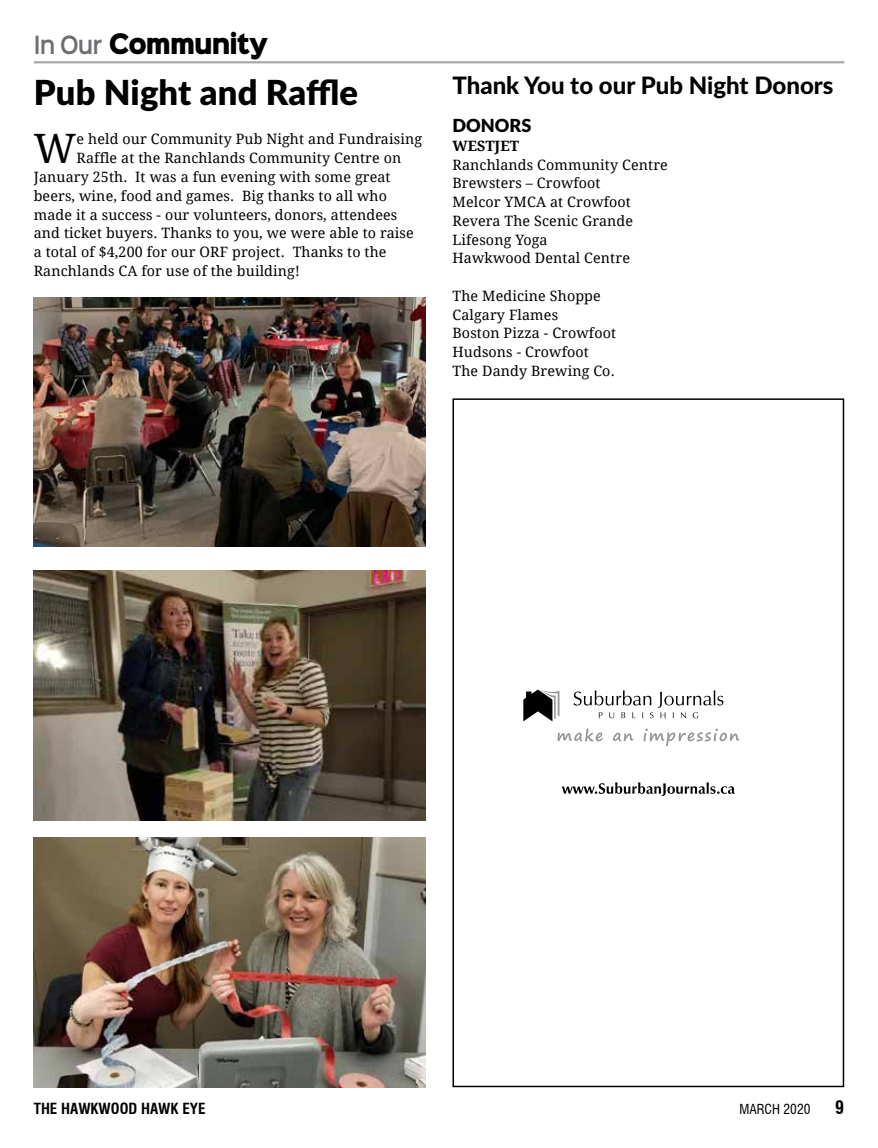
<style>
.page{position:relative;width:878px;height:1148px;background:#fff}
.page>*{position:absolute;margin:0;border:0;box-sizing:border-box;transform-origin:0 0}
.t1{font:40.5px "Droid Serif";color:#000}
.t2{font:900 34.5px "Lato";letter-spacing:.005em;color:#000}
.t3{font:25.5px "Sinkin Sans 900 X Black";letter-spacing:-.04em;color:#000;scale:.89 1}
.t4{font:800 24px "Lato";color:#000}
.t5{font:900 18px "Lato";color:#000}
.t6{font:700 condensed 18px "Swiss 721 BT";color:#000}
.t7{font:700 condensed 15px "Swiss 721 BT";color:#000}
.t8{font:14.25px/18.8px "Droid Serif";letter-spacing:.01em;color:#000}
.t9{font:700 14.25px "Droid Serif";letter-spacing:.01em;color:#000}
.t10{font:condensed 13.5px "Swiss 721 BT";color:#000}
.s1{font-family:"Sinkin Sans 600";font-weight:600;font-size:22.65px;color:#6d6e71}
</style>
<div class="page">
<hr style="left:34px;top:61px;width:810px;height:2px;background:#a7a9ac">
<img style="left:34px;top:297px;width:391px;height:250px">
<img style="left:34px;top:570px;width:391px;height:250px">
<img style="left:34px;top:837px;width:391px;height:250px">
<svg style="left:452px;top:398px;width:392px;height:689px"></svg>
<h3 class="t3" style="left:34px;top:31px;width:265px"><span class="s1">In Our</span> COMMUNITY</h3>
<h2 class="t2" style="left:34px;top:67px;width:326px">Pub Night and Raffle</h2>
<h1 class="t1" style="left:34px;top:125px;width:44px">W</h1>
<p class="t8" style="left:77px;top:130px;width:347px">e held our Community Pub Night and Fundraising</p>
<p class="t8" style="left:77px;top:149px;width:326px">Raffle at the Ranchlands Community Centre on</p>
<p class="t8" style="left:34px;top:168px;width:358px">January 25th. It was a fun evening with some great</p>
<p class="t8" style="left:34px;top:186px;width:355px">beers, wine, food and games. Big thanks to all who</p>
<p class="t8" style="left:34px;top:205px;width:365px">made it a success - our volunteers, donors, attendees</p>
<p class="t8" style="left:34px;top:224px;width:381px">and ticket buyers. Thanks to you, we were able to raise</p>
<p class="t8" style="left:34px;top:243px;width:354px">a total of $4,200 for our ORF project. Thanks to the</p>
<p class="t8" style="left:34px;top:261px;width:267px">Ranchlands CA for use of the building!</p>
<h3 class="t4" style="left:452px;top:67px;width:382px">Thank You to our Pub Night Donors</h3>
<p class="t5" style="left:452px;top:112px;width:80px">DONORS</p>
<p class="t9" style="left:452px;top:137px;width:68px">WESTJET</p>
<p class="t8" style="left:452px;top:155px;width:217px">Ranchlands Community Centre<br>Brewsters – Crowfoot<br>Melcor YMCA at Crowfoot<br>Revera The Scenic Grande<br>Lifesong Yoga<br>Hawkwood Dental Centre</p>
<p class="t8" style="left:452px;top:286px;width:165px">The Medicine Shoppe<br>Calgary Flames<br>Boston Pizza - Crowfoot<br>Hudsons - Crowfoot<br>The Dandy Brewing Co.</p>
<p class="t7" style="left:34px;top:1099px;width:173px">THE HAWKWOOD HAWK EYE</p>
<p class="t10" style="left:739px;top:1101px;width:72px">MARCH 2020</p>
<p class="t6" style="left:835px;top:1096px;width:10px">9</p>
</div>
